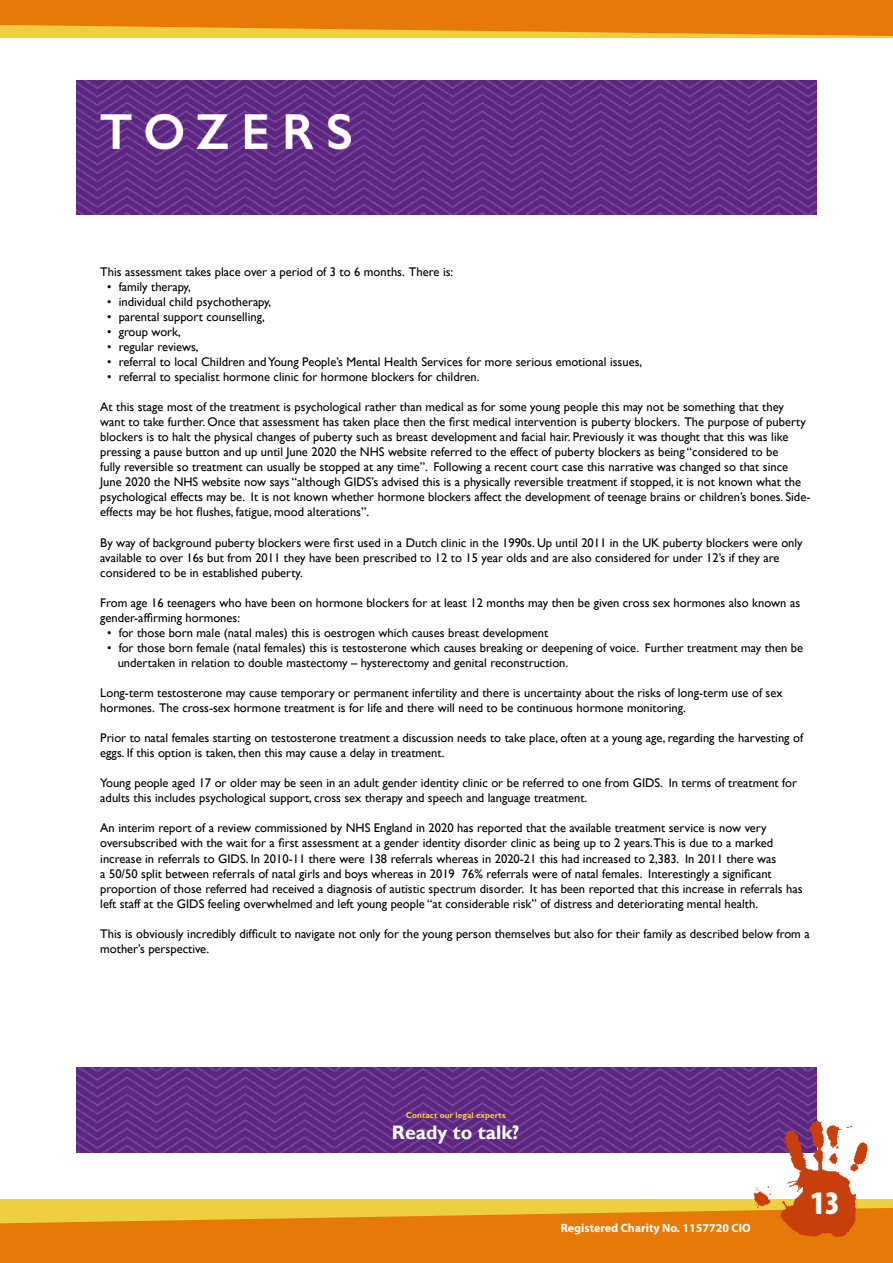
<style>
.page{position:relative;width:893px;height:1263px;background:#fff}
.page>*{position:absolute;margin:0;border:0;box-sizing:border-box;transform-origin:0 0}
.t1{font:900 condensed 33px "Myriad Pro";color:#fff}
.t2{font:700 19.5px "Gill Sans";color:#fff}
.t3{font:12.6px/15px "Gill Sans";color:#000}
.t4{font:700 12px "Myriad Pro";color:#fff}
.t5{font:700 8.4px "Gill Sans";color:#fdc747}
</style>
<div class="page">
<div style="left:0;top:1199px;width:893px;height:64px;background:#eecf3f"></div>
<div style="left:0;top:0;width:893px;height:38px;background:#eecf3f"></div>
<svg style="left:0;top:1208px;width:893px;height:55px;fill:#e67908"></svg>
<svg style="left:0;top:0;width:893px;height:36px;background:#e78610"></svg>
<img style="left:77px;top:81px;width:739px;height:133px">
<img style="left:100px;top:107px;width:254px;height:48px">
<img style="left:77px;top:1068px;width:739px;height:85px">
<img style="left:748px;top:1111px;width:129px;height:148px">
<p class="t3" style="left:100px;top:264px;width:355px">This assessment takes place over a period of 3 to 6 months. There is:</p>
<p class="t3" style="left:107px;top:279px;width:85px">• family therapy,</p>
<p class="t3" style="left:107px;top:294px;width:166px">• individual child psychotherapy,</p>
<p class="t3" style="left:107px;top:309px;width:159px">• parental support counselling,</p>
<p class="t3" style="left:107px;top:324px;width:75px">• group work,</p>
<p class="t3" style="left:107px;top:339px;width:93px">• regular reviews,</p>
<p class="t3" style="left:107px;top:354px;width:536px">• referral to local Children and Young People’s Mental Health Services for more serious emotional issues,</p>
<p class="t3" style="left:107px;top:370px;width:374px">• referral to specialist hormone clinic for hormone blockers for children.</p>
<p class="t3" style="left:100px;top:400px;width:712px">At this stage most of the treatment is psychological rather than medical as for some young people this may not be something that they want to take further. Once that assessment has taken place then the first medical intervention is puberty blockers. The purpose of puberty blockers is to halt the physical changes of puberty such as breast development and facial hair. Previously it was thought that this was like pressing a pause button and up until June 2020 the NHS website referred to the effect of puberty blockers as being “considered to be<br>fully reversible so treatment can usually be stopped at any time”. Following a recent court case this narrative was changed so that since June 2020 the NHS website now says “although GIDS’s advised this is a physically reversible treatment if stopped, it is not known what the psychological effects may be. It is not known whether hormone blockers affect the development of teenage brains or children’s bones. Side&shy;effects may be hot flushes, fatigue, mood alterations”.</p>
<p class="t3" style="left:100px;top:535px;width:704px">By way of background puberty blockers were first used in a Dutch clinic in the 1990s. Up until 2011 in the UK puberty blockers were only available to over 16s but from 2011 they have been prescribed to 12 to 15 year olds and are also considered for under 12’s if they are considered to be in established puberty.</p>
<p class="t3" style="left:100px;top:595px;width:701px">From age 16 teenagers who have been on hormone blockers for at least 12 months may then be given cross sex hormones also known as gender-affirming hormones:</p>
<p class="t3" style="left:107px;top:625px;width:443px">• for those born male (natal males) this is oestrogen which causes breast development</p>
<p class="t3" style="left:118px;top:640px;width:687px;text-indent:-10px">• for those born female (natal females) this is testosterone which causes breaking or deepening of voice. Further treatment may then be undertaken in relation to double mastectomy – hysterectomy and genital reconstruction.</p>
<p class="t3" style="left:100px;top:685px;width:684px">Long-term testosterone may cause temporary or permanent infertility and there is uncertainty about the risks of long-term use of sex hormones. The cross-sex hormone treatment is for life and there will need to be continuous hormone monitoring.</p>
<p class="t3" style="left:100px;top:731px;width:704px">Prior to natal females starting on testosterone treatment a discussion needs to take place, often at a young age, regarding the harvesting of eggs. If this option is taken, then this may cause a delay in treatment.</p>
<p class="t3" style="left:100px;top:776px;width:698px">Young people aged 17 or older may be seen in an adult gender identity clinic or be referred to one from GIDS. In terms of treatment for adults this includes psychological support, cross sex therapy and speech and language treatment.</p>
<p class="t3" style="left:100px;top:821px;width:704px">An interim report of a review commissioned by NHS England in 2020 has reported that the available treatment service is now very oversubscribed with the wait for a first assessment at a gender identity disorder clinic as being up to 2 years.This is due to a marked increase in referrals to GIDS. In 2010-11 there were 138 referrals whereas in 2020-21 this had increased to 2,383. In 2011 there was<br>a 50/50 split between referrals of natal girls and boys whereas in 2019 76% referrals were of natal females. Interestingly a significant proportion of those referred had received a diagnosis of autistic spectrum disorder. It has been reported that this increase in referrals has left staff at the GIDS feeling overwhelmed and left young people “at considerable risk” of distress and deteriorating mental health.</p>
<p class="t3" style="left:100px;top:926px;width:711px">This is obviously incredibly difficult to navigate not only for the young person themselves but also for their family as described below from a mother’s perspective.</p>
<p class="t5" style="left:406px;top:1110px;width:101px">Contact our legal experts</p>
<h2 class="t2" style="left:392px;top:1121px;width:129px">Ready to talk?</h2>
<p class="t4" style="left:561px;top:1220px;width:192px">Registered Charity No. 1157720 CIO</p>
<h1 class="t1" style="left:810px;top:1181px;width:31px">13</h1>
</div>
